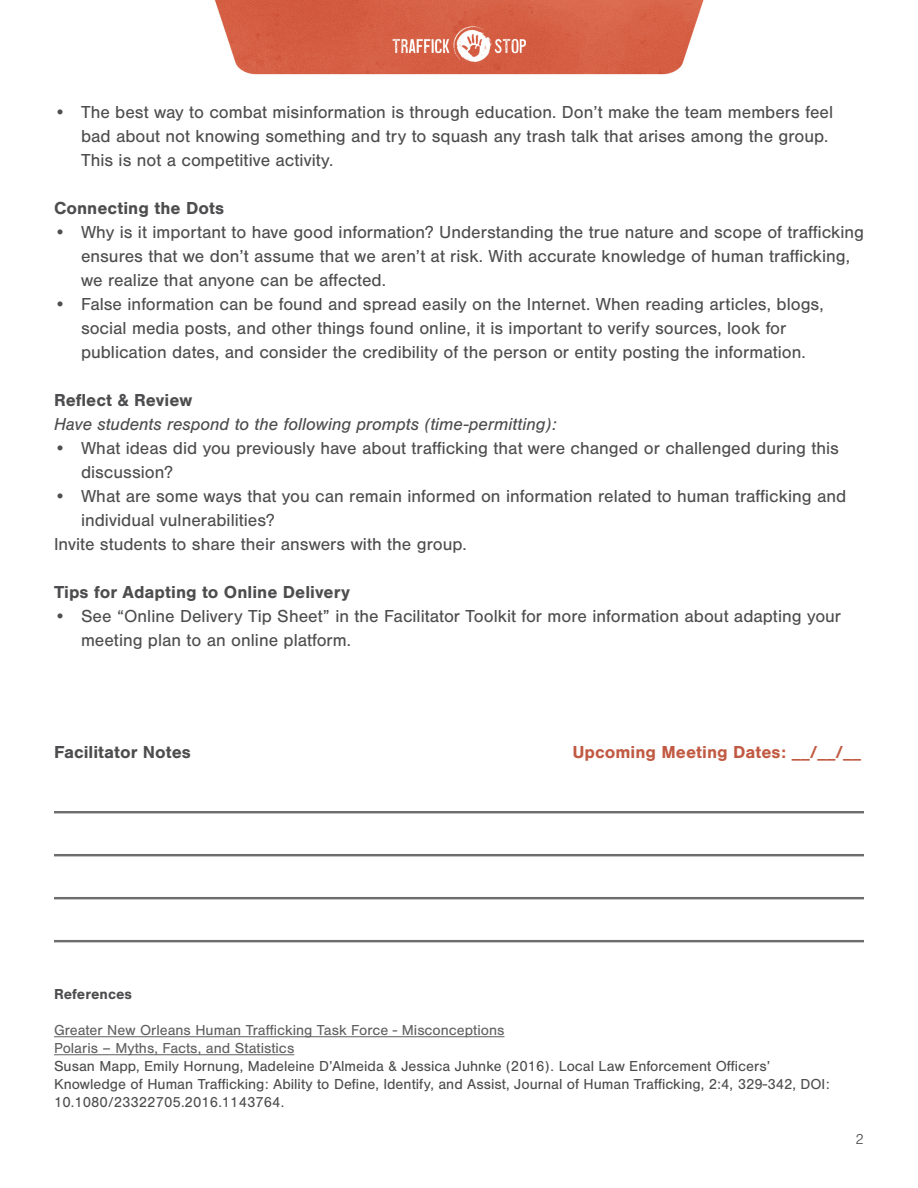
<style>
.page{position:relative;width:918px;height:1188px;background:#fff}
.page>*{position:absolute;margin:0;border:0;box-sizing:border-box;transform-origin:0 0}
.t1{font:18px/24px "Nimbus San";color:#4d4d4f}
.t2{font:700 18px "Nimbus San";color:#4d4d4f}
.t3{font:italic 18px "Nimbus San";color:#4d4d4f}
.t4{font:700 18px "Nimbus San";color:#c15a43}
.t5{font:15px/18px "Nimbus San";color:#4d4d4f}
.t6{font:15px "Nimbus San";color:#615f60}
.t7{font:700 15px "Nimbus San";color:#4d4d4f}
.t8{font:300 15px "Nimbus San";color:#4d4d4f}
</style>
<div class="page">
<img style="left:54px;top:0;width:810px;height:1056px">
<hr style="left:54px;top:1036px;width:450px;height:1px;background:#615f60">
<hr style="left:54px;top:1054px;width:240px;height:1px;background:#615f60">
<img style="left:54px;top:812px;width:810px;height:146px">
<p class="t1" style="left:81px;top:100px;width:754px;text-indent:-27px">• The best way to combat misinformation is through education. Don’t make the team members feel bad about not knowing something and try to squash any trash talk that arises among the group.<br>This is not a competitive activity.</p>
<p class="t2" style="left:54px;top:198px;width:172px">Connecting the Dots</p>
<p class="t1" style="left:81px;top:220px;width:785px;text-indent:-27px">• Why is it important to have good information? Understanding the true nature and scope of trafficking ensures that we don’t assume that we aren’t at risk. With accurate knowledge of human trafficking, we realize that anyone can be affected.</p>
<p class="t1" style="left:54px;top:292px;width:771px;text-align:center">• False information can be found and spread easily on the Internet. When reading articles, blogs, social media posts, and other things found online, it is important to verify sources, look for publication dates, and consider the credibility of the person or entity posting the information.</p>
<p class="t2" style="left:54px;top:390px;width:140px">Reflect &amp; Review</p>
<p class="t3" style="left:54px;top:414px;width:504px">Have students respond to the following prompts (time-permitting):</p>
<p class="t1" style="left:81px;top:436px;width:759px;text-indent:-27px">• What ideas did you previously have about trafficking that were changed or challenged during this discussion?</p>
<p class="t1" style="left:81px;top:484px;width:767px;text-indent:-27px">• What are some ways that you can remain informed on information related to human trafficking and individual vulnerabilities?</p>
<p class="t1" style="left:54px;top:532px;width:414px">Invite students to share their answers with the group.</p>
<p class="t2" style="left:54px;top:582px;width:298px">Tips for Adapting to Online Delivery</p>
<p class="t1" style="left:81px;top:604px;width:762px;text-indent:-27px">• See “Online Delivery Tip Sheet” in the Facilitator Toolkit for more information about adapting your meeting plan to an online platform.</p>
<p class="t2" style="left:54px;top:742px;width:139px">Facilitator Notes</p>
<p class="t4" style="left:572px;top:742px;width:290px">Upcoming Meeting Dates: __/__/__</p>
<p class="t7" style="left:54px;top:986px;width:80px">References</p>
<p class="t6" style="left:54px;top:1022px;width:452px">Greater New Orleans Human Trafficking Task Force - Misconceptions</p>
<p class="t6" style="left:54px;top:1040px;width:242px">Polaris – Myths, Facts, and Statistics</p>
<p class="t5" style="left:54px;top:1058px;width:777px">Susan Mapp, Emily Hornung, Madeleine D’Almeida &amp; Jessica Juhnke (2016). Local Law Enforcement Officers’<br>Knowledge of Human Trafficking: Ability to Define, Identify, and Assist, Journal of Human Trafficking, 2:4, 329-342, DOI:<br>10.1080/23322705.2016.1143764.</p>
<p class="t8" style="left:856px;top:1131px;width:10px">2</p>
</div>
